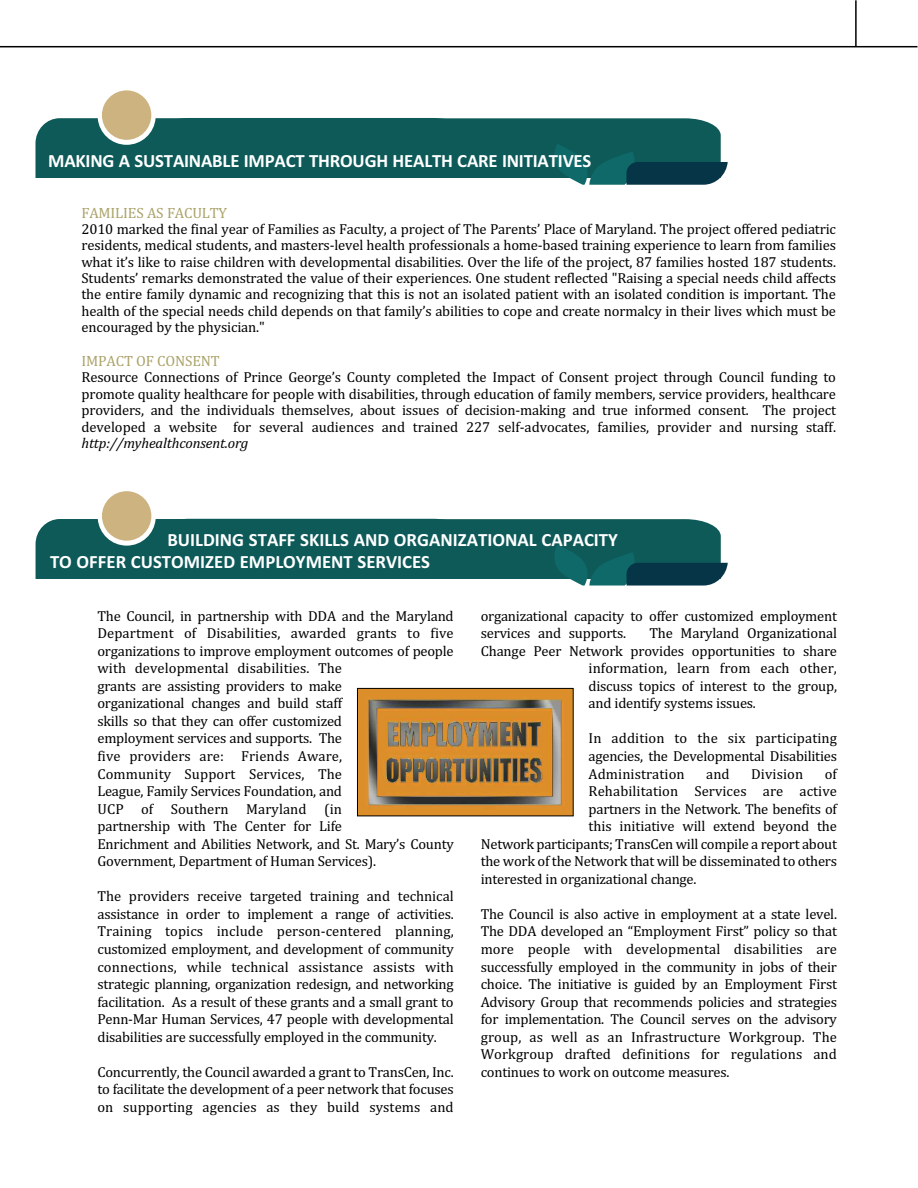
<style>
.page{position:relative;width:918px;height:1188px;background:#fff}
.page>*{position:absolute;margin:0;border:0;box-sizing:border-box;transform-origin:0 0}
.t1{font:700 18.75px "Calibri";color:#fff}
.t2{font:15px "Cambria";letter-spacing:-.01em;color:#aba36a}
.t3{font:14.7px/17.5px "Cambria";letter-spacing:-.015em;color:#000;text-align:justify}
.t4{font:14.7px "Cambria";letter-spacing:.005em;color:#000}
.t5{font:14.7px "Cambria Italic OTF";letter-spacing:-.01em;color:#000}
</style>
<div class="page">
<hr style="left:0;top:46px;width:917px;height:1px;background:#000">
<hr style="left:855px;top:0;width:2px;height:46px;background:#000">
<img style="left:359px;top:690px;width:213px;height:124px">
<div style="left:357px;top:688px;width:217px;height:128px;border:1px solid #000"></div>
<div style="left:102px;top:491px;width:49px;height:50px;background:#cdb37f;border-radius:50%"></div>
<svg style="left:36px;top:519px;width:692px;height:67px;background:#2a6c6b"></svg>
<div style="left:102px;top:90px;width:49px;height:50px;background:#cdb37f;border-radius:50%"></div>
<svg style="left:35px;top:118px;width:693px;height:67px;background:#2a6c6b"></svg>
<p class="t1" style="left:48px;top:150px;width:545px">MAKING A SUSTAINABLE IMPACT THROUGH HEALTH CARE INITIATIVES</p>
<p class="t2" style="left:82px;top:204px;width:147px">FAMILIES AS FACULTY</p>
<p class="t3" style="left:82px;top:221px;width:756px;line-height:16.4px">2010 marked the final year of Families as Faculty, a project of The Parents’ Place of Maryland. The project offered pediatric residents, medical students, and masters-level health professionals a home-based training experience to learn from families what it’s like to raise children with developmental disabilities. Over the life of the project, 87 families hosted 187 students.<br>Students’ remarks demonstrated the value of their experiences. One student reflected "Raising a special needs child affects the entire family dynamic and recognizing that this is not an isolated patient with an isolated condition is important. The health of the special needs child depends on that family’s abilities to cope and create normalcy in their lives which must be encouraged by the physician."</p>
<p class="t2" style="left:82px;top:352px;width:140px">IMPACT OF CONSENT</p>
<p class="t3" style="left:82px;top:369px;width:756px;line-height:16.4px">Resource Connections of Prince George’s County completed the Impact of Consent project through Council funding to promote quality healthcare for people with disabilities, through education of family members, service providers, healthcare providers, and the individuals themselves, about issues of decision-making and true informed consent. The project developed a website for several audiences and trained 227 self-advocates, families, provider and nursing staff.</p>
<p class="t5" style="left:82px;top:434px;width:168px">http://myhealthconsent.org</p>
<p class="t1" style="left:167px;top:529px;width:452px">BUILDING STAFF SKILLS AND ORGANIZATIONAL CAPACITY</p>
<p class="t1" style="left:50px;top:551px;width:382px">TO OFFER CUSTOMIZED EMPLOYMENT SERVICES</p>
<p class="t3" style="left:97px;top:607px;width:358px;text-align:left">The Council, in partnership with DDA and the Maryland Department of Disabilities, awarded grants to five organizations to improve employment outcomes of people with developmental disabilities. The<br>grants are assisting providers to make<br>organizational changes and build staff<br>skills so that they can offer customized<br>employment services and supports. The<br>five providers are: Friends Aware,<br>Community Support Services, The<br>League, Family Services Foundation, and<br>UCP of Southern Maryland (in<br>partnership with The Center for Life<br>Enrichment and Abilities Network, and St. Mary’s County Government, Department of Human Services).</p>
<p class="t3" style="left:97px;top:888px;width:358px">The providers receive targeted training and technical assistance in order to implement a range of activities.<br>Training topics include person-centered planning, customized employment, and development of community connections, while technical assistance assists with strategic planning, organization redesign, and networking facilitation. As a result of these grants and a small grant to Penn-Mar Human Services, 47 people with developmental disabilities are successfully employed in the community.</p>
<p class="t3" style="left:97px;top:1063px;width:358px">Concurrently, the Council awarded a grant to TransCen, Inc. to facilitate the development of a peer network that focuses on supporting agencies as they build systems and</p>
<p class="t3" style="left:481px;top:607px;width:358px">organizational capacity to offer customized employment services and supports.</p>
<p class="t3" style="left:649px;top:624px;width:189px">The Maryland Organizational</p>
<p class="t3" style="left:481px;top:642px;width:358px">Change Peer Network provides opportunities to share</p>
<p class="t4" style="left:589px;top:660px;width:250px">information, learn from each other,</p>
<p class="t3" style="left:589px;top:677px;width:250px">discuss topics of interest to the group,</p>
<p class="t3" style="left:589px;top:694px;width:169px">and identify systems issues.</p>
<p class="t3" style="left:589px;top:730px;width:250px">In addition to the six participating agencies, the Developmental Disabilities Administration</p>
<p class="t3" style="left:706px;top:765px;width:25px">and</p>
<p class="t4" style="left:751px;top:765px;width:54px">Division</p>
<p class="t3" style="left:825px;top:765px;width:14px">of</p>
<p class="t4" style="left:589px;top:782px;width:250px">Rehabilitation Services are active</p>
<p class="t3" style="left:589px;top:800px;width:250px">partners in the Network. The benefits of</p>
<p class="t3" style="left:589px;top:817px;width:250px">this initiative will extend beyond the</p>
<p class="t3" style="left:481px;top:835px;width:358px">Network participants; TransCen will compile a report about</p>
<p class="t3" style="left:481px;top:852px;width:358px">the work of the Network that will be disseminated to others</p>
<p class="t3" style="left:481px;top:870px;width:217px">interested in organizational change.</p>
<p class="t3" style="left:481px;top:905px;width:358px">The Council is also active in employment at a state level.<br>The DDA developed an “Employment First” policy so that more people with developmental disabilities are successfully employed in the community in jobs of their choice. The initiative is guided by an Employment First Advisory Group that recommends policies and strategies for implementation. The Council serves on the advisory group, as well as an Infrastructure Workgroup. The Workgroup drafted definitions for regulations and continues to work on outcome measures.</p>
</div>
